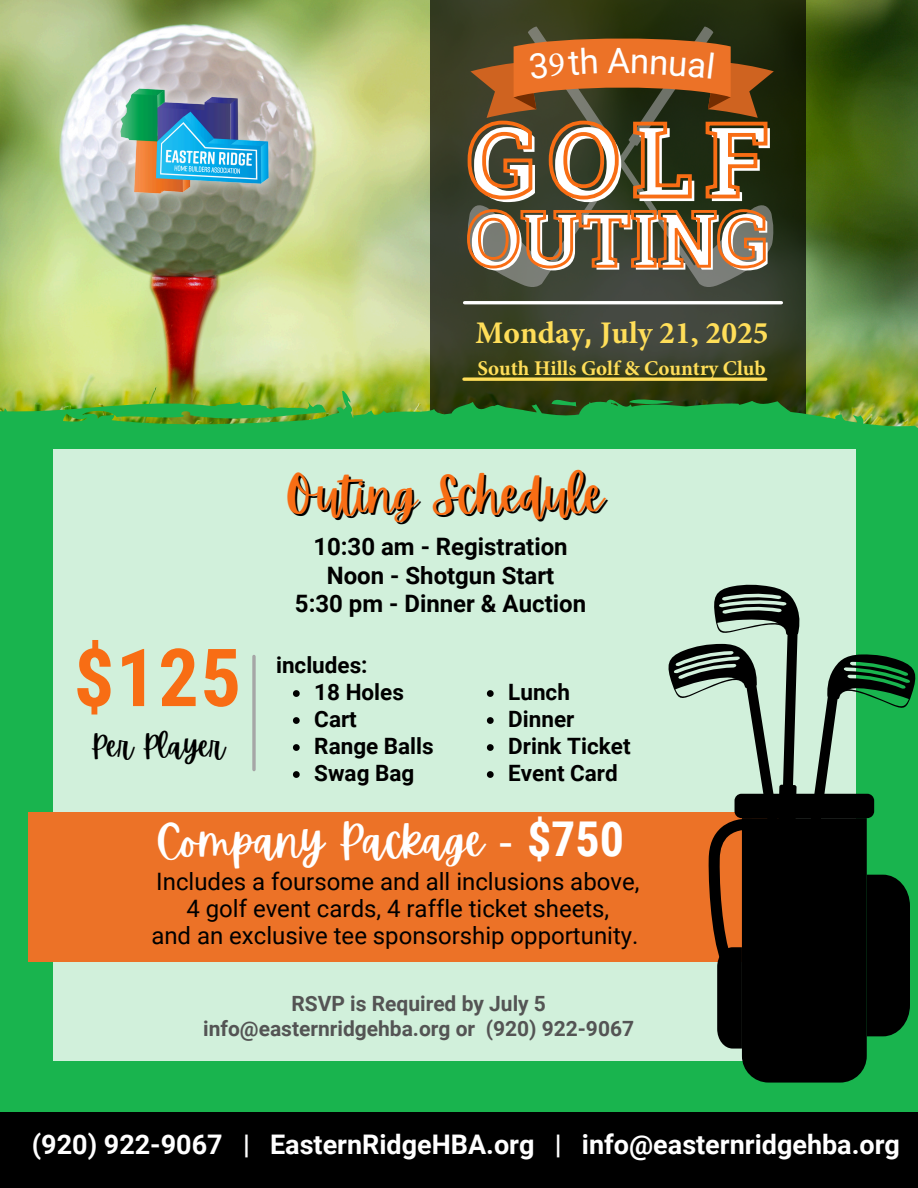
<style>
.page{position:relative;width:918px;height:1188px;background:#fff}
.page>*{position:absolute;margin:0;border:0;box-sizing:border-box;transform-origin:0 0}
.t1{font:700 102.6px "Roboto Slab";color:#fff}
.t2{font:700 80.25px "Roboto Condensed";color:#f86d14}
.t3{font:700 77.1px "Roboto Slab";color:#fff}
.t4{font:48px "Apricots";color:#000}
.t5{font:45px "Apricots";color:#fff}
.t6{font:34.8px "Roboto";color:#fff}
.t7{font:700 31.5px "Minion Pro";color:#ffde59}
.t8{font:30px "Apricots";color:#000}
.t9{font:700 27px "Roboto";color:#fff}
.t10{font:24px/27px "Roboto";color:#000;text-align:center}
.t11{font:700 24px "Roboto";color:#000}
.t12{font:700 22.5px "Roboto";color:#000}
.t13{font:700 21px "Roboto";color:#545454}
.t14{font:700 21px "Minion Pro";color:#ffde59}
.s1{font-family:"Roboto"}
.s2{font-family:"Noto Sans"}
.s3{font-family:"Roboto Condensed";font-weight:700;font-size:48px}
</style>
<div class="page">
<img style="left:0;top:0;width:918px;height:387px">
<svg style="left:430px;top:0;width:376px;height:387px;background:#343b24"></svg>
<svg style="left:467px;top:26px;width:307px;height:262px;background:#3f4634"></svg>
<hr style="left:465px;top:301px;width:316px;height:3px;background:#fff">
<svg style="left:0;top:387px;width:918px;height:220px;background:#32a640"></svg>
<div style="left:0;top:1112px;width:918px;height:76px;background:#000"></div>
<div style="left:0;top:607px;width:917px;height:505px;background:#19b44e"></div>
<div style="left:53px;top:449px;width:803px;height:611px;background:#d1f0db"></div>
<div style="left:28px;top:813px;width:764px;height:149px;background:#ec7227"></div>
<svg style="left:666px;top:584px;width:252px;height:498px"></svg>
<hr style="left:252px;top:656px;width:4px;height:114px;background:#acb1ad">
<svg style="left:466px;top:208px;width:302px;height:62px;background:#785a38"></svg>
<svg style="left:293px;top:690px;width:7px;height:7px"></svg>
<svg style="left:293px;top:717px;width:7px;height:7px"></svg>
<svg style="left:293px;top:744px;width:7px;height:7px"></svg>
<svg style="left:293px;top:771px;width:7px;height:7px"></svg>
<svg style="left:487px;top:690px;width:7px;height:7px"></svg>
<svg style="left:487px;top:717px;width:7px;height:7px"></svg>
<svg style="left:487px;top:744px;width:7px;height:7px"></svg>
<svg style="left:487px;top:771px;width:7px;height:7px"></svg>
<img style="left:103px;top:70px;width:182px;height:143px">
<hr style="left:464px;top:378px;width:302px;height:3px;background:#ffde59">
<svg style="left:466px;top:36px;width:308px;height:166px;background:#764c20"></svg>
<h3 class="t6" style="left:607px;top:41px;width:24px">A</h3>
<h1 class="t1" style="left:472px;top:94px;width:302px">GOLF</h1>
<h3 class="t3" style="left:469px;top:189px;width:303px">OUTING</h3>
<p class="t7" style="left:476px;top:311px;width:295px">Monday<span class="s1">,</span> July 21, 2025</p>
<p class="t14" style="left:478px;top:353px;width:290px">South Hills Golf &amp; Country Club</p>
<h3 class="t4" style="left:287px;top:470px;width:320px">Outing Schedule</h3>
<p class="t2" style="left:74px;top:632px;width:169px">$125</p>
<p class="t8" style="left:91px;top:729px;width:136px">Per Player</p>
<p class="t11" style="left:313px;top:533px;width:256px">10:30 am - Registration</p>
<p class="t11" style="left:327px;top:561px;width:229px">Noon - Shotgun Start</p>
<p class="t11" style="left:295px;top:589px;width:293px">5:30 pm - Dinner &amp; Auction</p>
<p class="t12" style="left:276px;top:652px;width:93px">includes:</p>
<h4 class="t12" style="left:314px;top:679px;width:91px">18 Holes</h4>
<h5 class="t12" style="left:314px;top:706px;width:44px">Cart</h5>
<p class="t12" style="left:314px;top:733px;width:121px">Range Balls</p>
<p class="t12" style="left:314px;top:760px;width:102px">Swag Bag</p>
<p class="t12" style="left:508px;top:679px;width:63px">Lunch</p>
<p class="t12" style="left:508px;top:706px;width:68px">Dinner</p>
<p class="t12" style="left:508px;top:733px;width:124px">Drink Ticket</p>
<p class="t12" style="left:508px;top:760px;width:111px">Event Card</p>
<p class="t5" style="left:156px;top:815px;width:470px">Company Package <span class="s2">-</span> <span class="s3">$750</span></p>
<p class="t10" style="left:151px;top:869px;width:490px">Includes a foursome and all inclusions above,<br>4 golf event cards, 4 raffle ticket sheets,<br>and an exclusive tee sponsorship opportunity.</p>
<p class="t13" style="left:292px;top:992px;width:256px">RSVP is Required by July 5</p>
<p class="t13" style="left:203px;top:1016px;width:432px">info@easternridgehba.org or (920) 922-9067</p>
<p class="t9" style="left:32px;top:1129px;width:870px">(920) 922-9067 | EasternRidgeHBA.org | info@easternridgehba.org</p>
</div>
